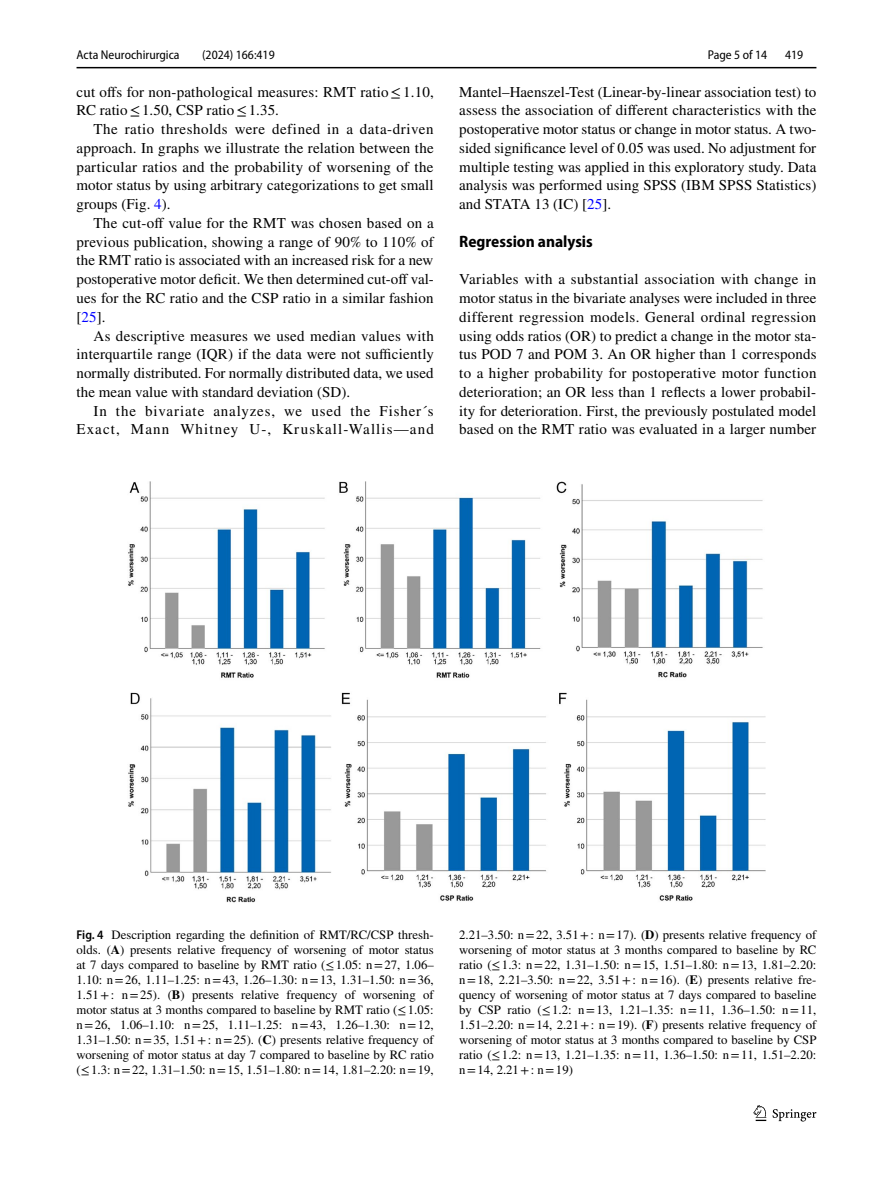
<style>
.page{position:relative;width:893px;height:1187px;background:#fff}
.page>*{position:absolute;margin:0;border:0;box-sizing:border-box;transform-origin:0 0}
.t1{font:700 semi-condensed 16.5px "Myriad Pro";color:#000}
.t2{font:15px/18.8px "STIX";letter-spacing:.01em;color:#000;text-align:justify}
.t3{font:15px/18.8px "STIX";letter-spacing:.06em;color:#000;text-align:right}
.t4{font:12.75px/15px "STIX";color:#000;text-align:justify}
.t5{font:semi-condensed 12.75px "Myriad Pro";color:#000}
.s1{color:#00f}
.s2{font-family:"Myriad Pro";font-weight:600;font-stretch:semi-condensed}
.s3{font-weight:700}
</style>
<div class="page">
<hr style="left:77px;top:67px;width:739px;height:1px;background:#000">
<svg style="left:753px;top:1105px;width:13px;height:15px"></svg>
<svg style="left:773px;top:1109px;width:43px;height:12px"></svg>
<img style="left:128px;top:481px;width:637px;height:422px">
<p class="t5" style="left:77px;top:48px;width:105px">Acta Neurochirurgica</p>
<p class="t5" style="left:202px;top:48px;width:74px">(2024) 166:419</p>
<p class="t5" style="left:708px;top:48px;width:61px">Page 5 of 14</p>
<p class="t5" style="left:785px;top:48px;width:20px">419</p>
<p class="t2" style="left:77px;top:83px;width:359px">cut offs for non-pathological measures: RMT ratio≤1.10,<br>RC ratio≤1.50, CSP ratio≤1.35.</p>
<p class="t2" style="left:77px;top:121px;width:359px;text-indent:17px">The ratio thresholds were defined in a data-driven approach. In graphs we illustrate the relation between the particular ratios and the probability of worsening of the motor status by using arbitrary categorizations to get small groups (Fig. <span class="s1">4</span>).</p>
<p class="t2" style="left:77px;top:214px;width:359px;text-indent:17px">The cut-off value for the RMT was chosen based on a previous publication, showing a range of 90% to 110% of the RMT ratio is associated with an increased risk for a new postoperative motor deficit. We then determined cut-off val&shy;ues for the RC ratio and the CSP ratio in a similar fashion [<span class="s1">25</span>].</p>
<p class="t2" style="left:77px;top:327px;width:359px;text-indent:17px">As descriptive measures we used median values with interquartile range (IQR) if the data were not sufficiently normally distributed. For normally distributed data, we used the mean value with standard deviation (SD).</p>
<p class="t3" style="left:77px;top:402px;width:359px">In the bivariate analyzes, we used the Fisher´s<br>Exact, Mann Whitney U-, Kruskall-Wallis—and</p>
<p class="t2" style="left:459px;top:83px;width:359px">Mantel–Haenszel-Test (Linear-by-linear association test) to assess the association of different characteristics with the postoperative motor status or change in motor status. A two&shy;sided significance level of 0.05 was used. No adjustment for multiple testing was applied in this exploratory study. Data analysis was performed using SPSS (IBM SPSS Statistics) and STATA 13 (IC) [<span class="s1">25</span>].</p>
<p class="t1" style="left:459px;top:232px;width:135px">Regression analysis</p>
<p class="t2" style="left:459px;top:271px;width:359px">Variables with a substantial association with change in motor status in the bivariate analyses were included in three different regression models. General ordinal regression using odds ratios (OR) to predict a change in the motor sta&shy;tus POD 7 and POM 3. An OR higher than 1 corresponds to a higher probability for postoperative motor function deterioration; an OR less than 1 reflects a lower probabil&shy;ity for deterioration. First, the previously postulated model based on the RMT ratio was evaluated in a larger number</p>
<p class="t4" style="left:77px;top:927px;width:359px"><span class="s2">Fig. 4</span> Description regarding the definition of RMT/RC/CSP thresh&shy;olds. (<span class="s3">A</span>) presents relative frequency of worsening of motor status at 7 days compared to baseline by RMT ratio (≤1.05: n=27, 1.06– 1.10: n=26, 1.11–1.25: n=43, 1.26–1.30: n=13, 1.31–1.50: n=36, 1.51+: n=25). (<span class="s3">B</span>) presents relative frequency of worsening of motor status at 3 months compared to baseline by RMT ratio (≤1.05: n=26, 1.06–1.10: n=25, 1.11–1.25: n=43, 1.26–1.30: n=12, 1.31–1.50: n=35, 1.51+: n=25). (<span class="s3">C</span>) presents relative frequency of worsening of motor status at day 7 compared to baseline by RC ratio (≤1.3: n=22, 1.31–1.50: n=15, 1.51–1.80: n=14, 1.81–2.20: n=19,</p>
<p class="t4" style="left:459px;top:927px;width:359px">2.21–3.50: n=22, 3.51+: n=17). (<span class="s3">D</span>) presents relative frequency of worsening of motor status at 3 months compared to baseline by RC ratio (≤1.3: n=22, 1.31–1.50: n=15, 1.51–1.80: n=13, 1.81–2.20: n=18, 2.21–3.50: n=22, 3.51+: n=16). (<span class="s3">E</span>) presents relative fre&shy;quency of worsening of motor status at 7 days compared to baseline by CSP ratio (≤1.2: n=13, 1.21–1.35: n=11, 1.36–1.50: n=11, 1.51–2.20: n=14, 2.21+: n=19). (<span class="s3">F</span>) presents relative frequency of worsening of motor status at 3 months compared to baseline by CSP ratio (≤1.2: n=13, 1.21–1.35: n=11, 1.36–1.50: n=11, 1.51–2.20: n=14, 2.21+: n=19)</p>
</div>
